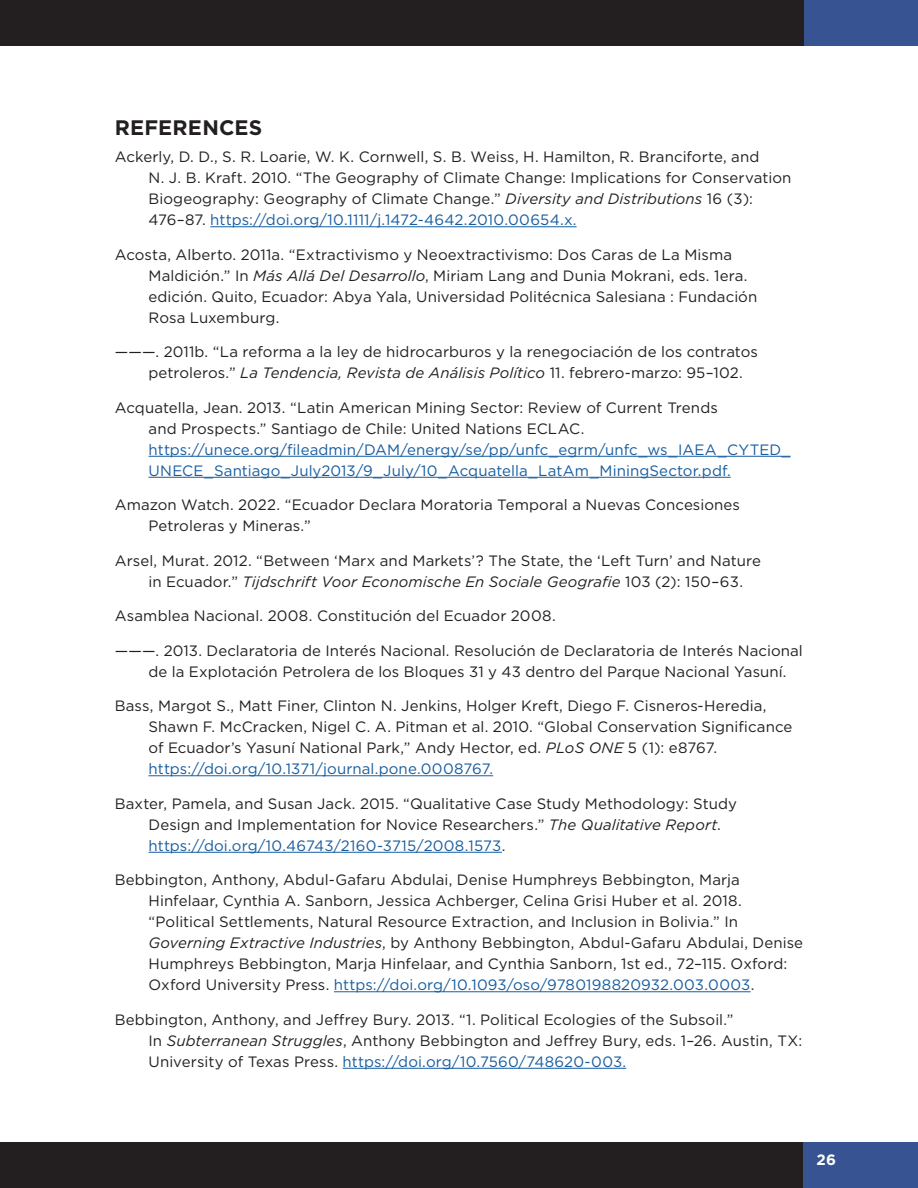
<style>
.page{position:relative;width:918px;height:1188px;background:#fff}
.page>*{position:absolute;margin:0;border:0;box-sizing:border-box;transform-origin:0 0}
.t1{font:700 21px "Gotham";letter-spacing:.01em;color:#231f20}
.t2{font:15px/21px "Gotham";letter-spacing:.005em;color:#231f20}
.t3{font:15px/21px "Gotham";letter-spacing:.005em;color:#175d9e}
.t4{font:700 15px "Gotham";color:#fff}
.s1{font-style:italic}
.s2{color:#175d9e}
</style>
<div class="page">
<div style="left:802px;top:1143px;width:116px;height:45px;background:#375392"></div>
<div style="left:803px;top:0;width:115px;height:45px;background:#375392"></div>
<div style="left:0;top:1143px;width:802px;height:45px;background:#231f20"></div>
<div style="left:0;top:0;width:803px;height:45px;background:#231f20"></div>
<hr style="left:210px;top:226px;width:367px;height:1px;background:#175d9e">
<hr style="left:148px;top:456px;width:643px;height:1px;background:#175d9e">
<hr style="left:148px;top:477px;width:583px;height:1px;background:#175d9e">
<hr style="left:148px;top:775px;width:345px;height:1px;background:#175d9e">
<hr style="left:148px;top:852px;width:354px;height:1px;background:#175d9e">
<hr style="left:334px;top:991px;width:417px;height:1px;background:#175d9e">
<hr style="left:343px;top:1068px;width:283px;height:1px;background:#175d9e">
<h1 class="t1" style="left:115px;top:113px;width:149px">REFERENCES</h1>
<p class="t2" style="left:148px;top:146px;width:644px;text-indent:-34px">Ackerly, D. D., S. R. Loarie, W. K. Cornwell, S. B. Weiss, H. Hamilton, R. Branciforte, and<br>N. J. B. Kraft. 2010. “The Geography of Climate Change: Implications for Conservation Biogeography: Geography of Climate Change.” <span class="s1">Diversity and Distributions</span> 16 (3):<br>476–87. <span class="s2">https://doi.org/10.1111/j.1472-4642.2010.00654.x.</span></p>
<p class="t2" style="left:148px;top:244px;width:610px;text-indent:-34px">Acosta, Alberto. 2011a. “Extractivismo y Neoextractivismo: Dos Caras de La Misma Maldición.” In <span class="s1">Más Allá Del Desarrollo</span>, Miriam Lang and Dunia Mokrani, eds. 1era. edición. Quito, Ecuador: Abya Yala, Universidad Politécnica Salesiana : Fundación Rosa Luxemburg.</p>
<p class="t2" style="left:148px;top:341px;width:611px;text-indent:-34px">———. 2011b. “La reforma a la ley de hidrocarburos y la renegociación de los contratos petroleros.” <span class="s1">La Tendencia, Revista de Análisis Político</span> 11. febrero-marzo: 95–102.</p>
<p class="t2" style="left:148px;top:397px;width:571px;text-indent:-34px">Acquatella, Jean. 2013. “Latin American Mining Sector: Review of Current Trends and Prospects.” Santiago de Chile: United Nations ECLAC.</p>
<p class="t3" style="left:148px;top:439px;width:644px">https://unece.org/fileadmin/DAM/energy/se/pp/unfc_egrm/unfc_ws_IAEA_CYTED_<br>UNECE_Santiago_July2013/9_July/10_Acquatella_LatAm_MiningSector.pdf.</p>
<p class="t2" style="left:148px;top:494px;width:593px;text-indent:-34px">Amazon Watch. 2022. “Ecuador Declara Moratoria Temporal a Nuevas Concesiones<br>Petroleras y Mineras.”</p>
<p class="t2" style="left:148px;top:550px;width:614px;text-indent:-34px">Arsel, Murat. 2012. “Between ‘Marx and Markets’? The State, the ‘Left Turn’ and Nature in Ecuador.” <span class="s1">Tijdschrift Voor Economische En Sociale Geografie</span> 103 (2): 150–63.</p>
<p class="t2" style="left:115px;top:605px;width:443px">Asamblea Nacional. 2008. Constitución del Ecuador 2008.</p>
<p class="t2" style="left:148px;top:640px;width:656px;text-indent:-34px">———. 2013. Declaratoria de Interés Nacional. Resolución de Declaratoria de Interés Nacional de la Explotación Petrolera de los Bloques 31 y 43 dentro del Parque Nacional Yasuní.</p>
<p class="t2" style="left:148px;top:695px;width:645px;text-indent:-34px">Bass, Margot S., Matt Finer, Clinton N. Jenkins, Holger Kreft, Diego F. Cisneros-Heredia, Shawn F. McCracken, Nigel C. A. Pitman et al. 2010. “Global Conservation Significance of Ecuador’s Yasuní National Park,” Andy Hector, ed. <span class="s1">PLoS ONE</span> 5 (1): e8767. <span class="s2">https://doi.org/10.1371/journal.pone.0008767.</span></p>
<p class="t2" style="left:148px;top:793px;width:590px;text-indent:-34px">Baxter, Pamela, and Susan Jack. 2015. “Qualitative Case Study Methodology: Study<br>Design and Implementation for Novice Researchers.” <span class="s1">The Qualitative Report</span>. <span class="s2">https://doi.org/10.46743/2160-3715/2008.1573</span>.</p>
<p class="t2" style="left:148px;top:869px;width:656px;text-indent:-34px">Bebbington, Anthony, Abdul-Gafaru Abdulai, Denise Humphreys Bebbington, Marja Hinfelaar, Cynthia A. Sanborn, Jessica Achberger, Celina Grisi Huber et al. 2018. “Political Settlements, Natural Resource Extraction, and Inclusion in Bolivia.” In <span class="s1">Governing Extractive Industries</span>, by Anthony Bebbington, Abdul-Gafaru Abdulai, Denise Humphreys Bebbington, Marja Hinfelaar, and Cynthia Sanborn, 1st ed., 72–115. Oxford:<br>Oxford University Press. <span class="s2">https://doi.org/10.1093/oso/9780198820932.003.0003</span>.</p>
<p class="t2" style="left:148px;top:1009px;width:655px;text-indent:-34px">Bebbington, Anthony, and Jeffrey Bury. 2013. “1. Political Ecologies of the Subsoil.”<br>In <span class="s1">Subterranean Struggles</span>, Anthony Bebbington and Jeffrey Bury, eds. 1–26. Austin, TX:<br>University of Texas Press. <span class="s2">https://doi.org/10.7560/748620-003.</span></p>
<p class="t4" style="left:817px;top:1150px;width:21px">26</p>
</div>
